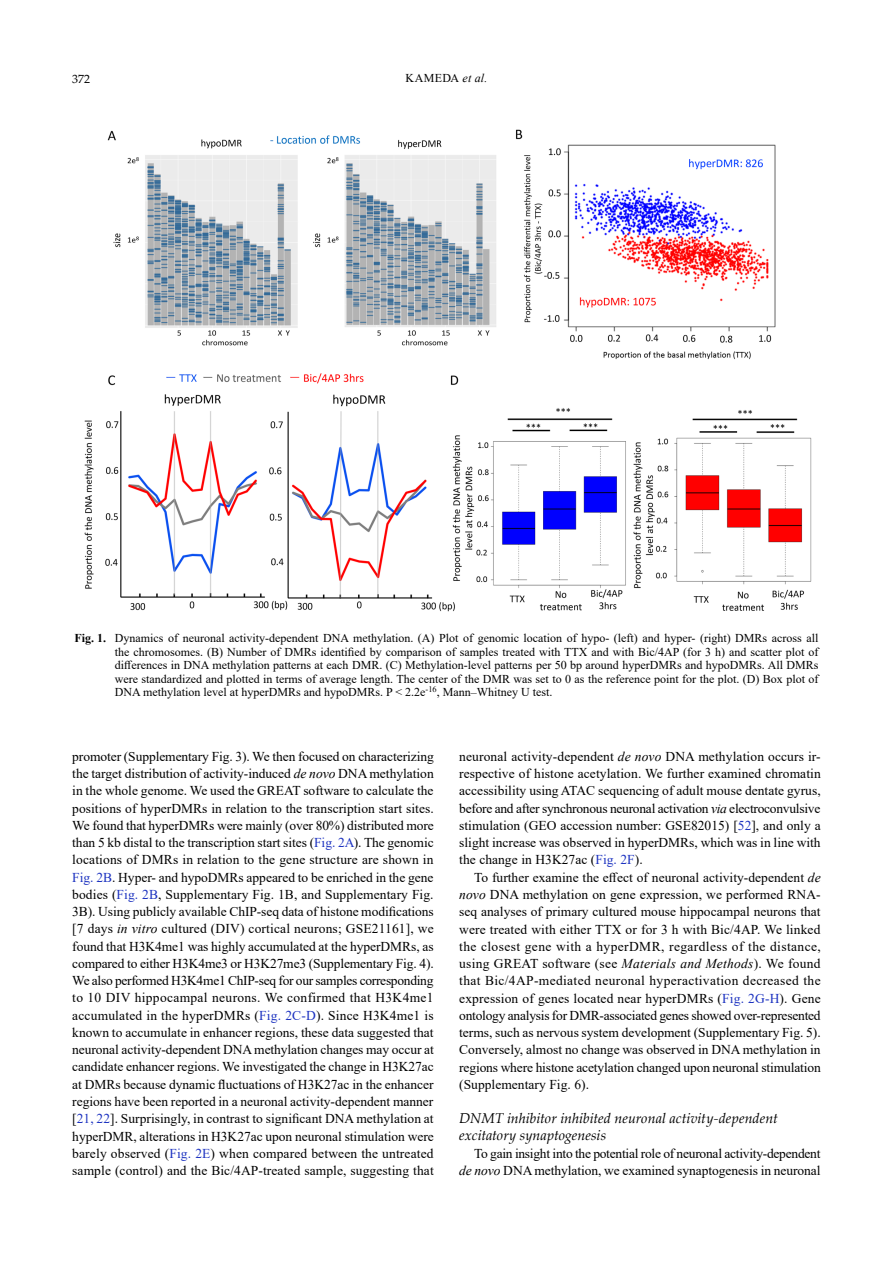
<style>
.page{position:relative;width:893px;height:1263px;background:#fff}
.page>*{position:absolute;margin:0;border:0;box-sizing:border-box;transform-origin:0 0}
.t1{font:italic 14.25px/17.2px "Palatino Linotype";color:#000}
.t2{font:13.5px/17.2px "Times New Roman";letter-spacing:-.005em;color:#000;text-align:justify}
.t3{font:12px/13.5px "Times New Roman";color:#000;text-align:justify}
.t4{font:12px "Palatino Linotype";color:#000}
.s1{font-style:italic}
.s2{font-weight:700}
.s3{color:#1c32c0}
</style>
<div class="page">
<img style="left:85px;top:130px;width:726px;height:481px">
<p class="t4" style="left:72px;top:70px;width:19px">372</p>
<p class="t3" style="left:406px;top:71px;width:83px">KAMEDA <span class="s1">et al.</span></p>
<p class="t3" style="left:115px;top:631px;width:705px;text-indent:-40px"><span class="s2">Fig. 1.</span> Dynamics of neuronal activity-dependent DNA methylation. (A) Plot of genomic location of hypo- (left) and hyper- (right) DMRs across all the chromosomes. (B) Number of DMRs identified by comparison of samples treated with TTX and with Bic/4AP (for 3 h) and scatter plot of differences in DNA methylation patterns at each DMR. (C) Methylation-level patterns per 50 bp around hyperDMRs and hypoDMRs. All DMRs were standardized and plotted in terms of average length. The center of the DMR was set to 0 as the reference point for the plot. (D) Box plot of DNA methylation level at hyperDMRs and hypoDMRs. P &lt; 2.2e<sup>-16</sup>, Mann–Whitney U test.</p>
<p class="t2" style="left:72px;top:747px;width:363px">promoter (Supplementary Fig. 3). We then focused on characterizing the target distribution of activity-induced <span class="s1">de novo</span> DNA methylation in the whole genome. We used the GREAT software to calculate the positions of hyperDMRs in relation to the transcription start sites.<br>We found that hyperDMRs were mainly (over 80%) distributed more than 5 kb distal to the transcription start sites (<span class="s3">Fig. 2A</span>). The genomic locations of DMRs in relation to the gene structure are shown in <span class="s3">Fig. 2B</span>. Hyper- and hypoDMRs appeared to be enriched in the gene bodies (<span class="s3">Fig. 2B</span>, Supplementary Fig. 1B, and Supplementary Fig.<br>3B). Using publicly available ChIP-seq data of histone modifications [7 days <span class="s1">in vitro</span> cultured (DIV) cortical neurons; GSE21161], we found that H3K4me1 was highly accumulated at the hyperDMRs, as compared to either H3K4me3 or H3K27me3 (Supplementary Fig. 4).<br>We also performed H3K4me1 ChIP-seq for our samples corresponding to 10 DIV hippocampal neurons. We confirmed that H3K4me1 accumulated in the hyperDMRs (<span class="s3">Fig. 2C-D</span>). Since H3K4me1 is known to accumulate in enhancer regions, these data suggested that neuronal activity-dependent DNA methylation changes may occur at candidate enhancer regions. We investigated the change in H3K27ac at DMRs because dynamic fluctuations of H3K27ac in the enhancer regions have been reported in a neuronal activity-dependent manner [<span class="s3">21, 22</span>]. Surprisingly, in contrast to significant DNA methylation at hyperDMR, alterations in H3K27ac upon neuronal stimulation were barely observed (<span class="s3">Fig. 2E</span>) when compared between the untreated sample (control) and the Bic/4AP-treated sample, suggesting that</p>
<p class="t2" style="left:459px;top:747px;width:363px">neuronal activity-dependent <span class="s1">de novo</span> DNA methylation occurs ir&shy;respective of histone acetylation. We further examined chromatin accessibility using ATAC sequencing of adult mouse dentate gyrus, before and after synchronous neuronal activation <span class="s1">via</span> electroconvulsive stimulation (GEO accession number: GSE82015) [<span class="s3">52</span>], and only a slight increase was observed in hyperDMRs, which was in line with the change in H3K27ac (<span class="s3">Fig. 2F</span>).</p>
<p class="t2" style="left:459px;top:868px;width:363px;text-indent:15px">To further examine the effect of neuronal activity-dependent <span class="s1">de novo</span> DNA methylation on gene expression, we performed RNA&shy;seq analyses of primary cultured mouse hippocampal neurons that were treated with either TTX or for 3 h with Bic/4AP. We linked the closest gene with a hyperDMR, regardless of the distance, using GREAT software (see <span class="s1">Materials and Methods</span>). We found that Bic/4AP-mediated neuronal hyperactivation decreased the expression of genes located near hyperDMRs (<span class="s3">Fig. 2G-H</span>). Gene ontology analysis for DMR-associated genes showed over-represented terms, such as nervous system development (Supplementary Fig. 5).<br>Conversely, almost no change was observed in DNA methylation in regions where histone acetylation changed upon neuronal stimulation (Supplementary Fig. 6).</p>
<p class="t1" style="left:459px;top:1109px;width:320px">DNMT inhibitor inhibited neuronal activity-dependent excitatory synaptogenesis</p>
<p class="t2" style="left:459px;top:1144px;width:363px;text-align:right">To gain insight into the potential role of neuronal activity-dependent <span class="s1">de novo</span> DNA methylation, we examined synaptogenesis in neuronal</p>
</div>
